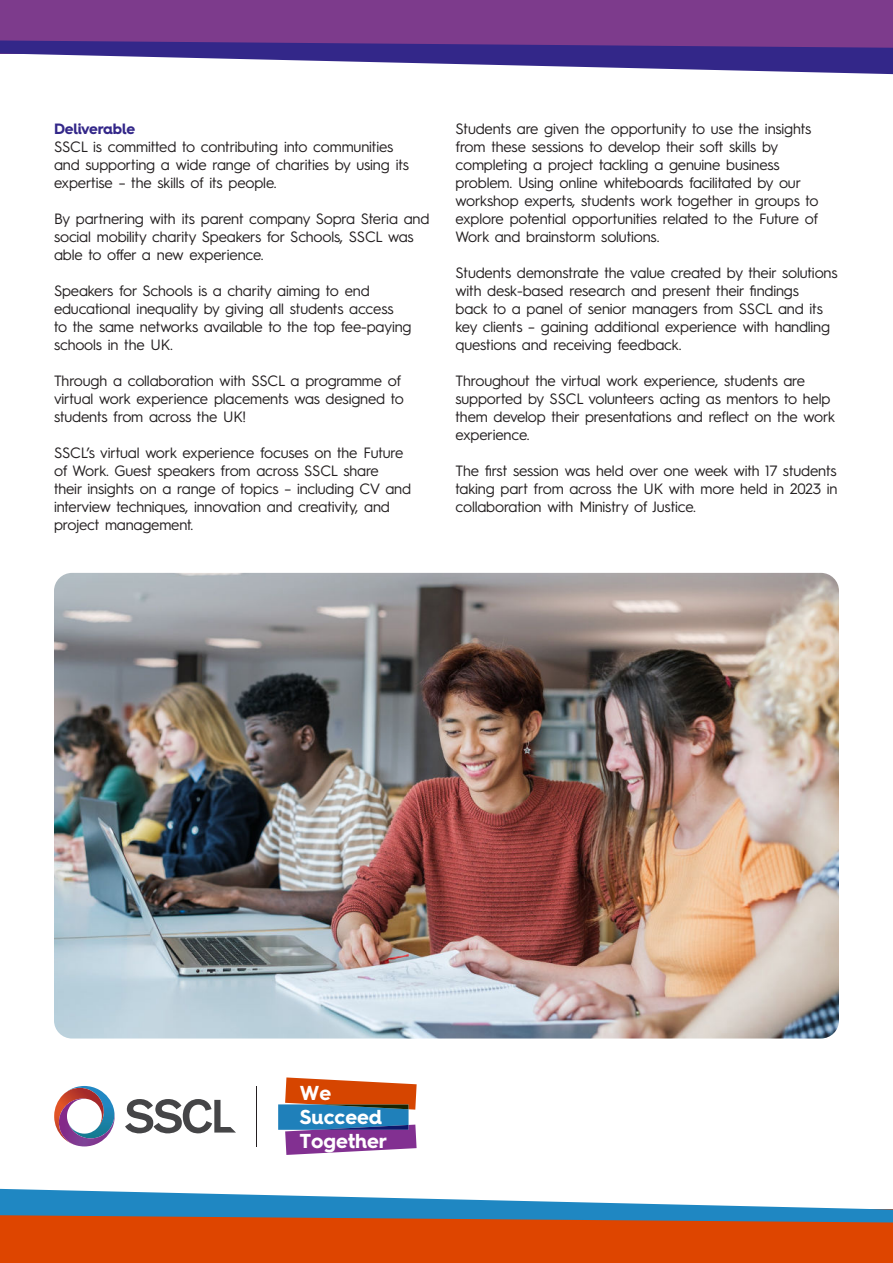
<style>
.page{position:relative;width:893px;height:1263px;background:#fff}
.page>*{position:absolute;margin:0;border:0;box-sizing:border-box;transform-origin:0 0}
.t1{font:700 20.25px/23.9px "Hurme Geometric Sans 4";color:#fff}
.t2{font:15px/18px "Hurme Geometric Sans 3";letter-spacing:-.01em;color:#231f20}
.t3{font:700 15px "Hurme Geometric Sans 4";letter-spacing:-.015em;color:#332789}
</style>
<div class="page">
<img style="left:54px;top:573px;width:785px;height:465px">
<div style="left:0;top:0;width:893px;height:53px;background:#7d3b8c"></div>
<div style="left:0;top:1210px;width:893px;height:53px;background:#de4500"></div>
<svg style="left:0;top:40px;width:893px;height:34px"></svg>
<svg style="left:0;top:1189px;width:893px;height:33px"></svg>
<img style="left:64px;top:1086px;width:40px;height:15px">
<img style="left:54px;top:1095px;width:48px;height:38px">
<img style="left:59px;top:1101px;width:56px;height:45px">
<svg style="left:125px;top:1099px;width:111px;height:34px"></svg>
<hr style="left:256px;top:1086px;width:1px;height:60px;background:#241f21">
<svg style="left:278px;top:1077px;width:139px;height:78px;background:#8e697f"></svg>
<p class="t3" style="left:54px;top:123px;width:83px">Deliverable</p>
<p class="t2" style="left:54px;top:140px;width:357px">SSCL is committed to contributing into communities and supporting a wide range of charities by using its expertise – the skills of its people.</p>
<p class="t2" style="left:54px;top:212px;width:377px">By partnering with its parent company Sopra Steria and social mobility charity Speakers for Schools, SSCL was able to offer a new experience.</p>
<p class="t2" style="left:54px;top:284px;width:359px">Speakers for Schools is a charity aiming to end educational inequality by giving all students access<br>to the same networks available to the top fee-paying schools in the UK.</p>
<p class="t2" style="left:54px;top:374px;width:351px">Through a collaboration with SSCL a programme of virtual work experience placements was designed to students from across the UK!</p>
<p class="t2" style="left:54px;top:446px;width:359px">SSCL’s virtual work experience focuses on the Future of Work. Guest speakers from across SSCL share<br>their insights on a range of topics – including CV and interview techniques, innovation and creativity, and project management.</p>
<p class="t2" style="left:455px;top:122px;width:365px">Students are given the opportunity to use the insights from these sessions to develop their soft skills by completing a project tackling a genuine business problem. Using online whiteboards facilitated by our workshop experts, students work together in groups to explore potential opportunities related to the Future of Work and brainstorm solutions.</p>
<p class="t2" style="left:455px;top:266px;width:384px">Students demonstrate the value created by their solutions with desk-based research and present their findings<br>back to a panel of senior managers from SSCL and its key clients – gaining additional experience with handling questions and receiving feedback.</p>
<p class="t2" style="left:455px;top:374px;width:381px">Throughout the virtual work experience, students are supported by SSCL volunteers acting as mentors to help them develop their presentations and reflect on the work experience.</p>
<p class="t2" style="left:455px;top:464px;width:384px;text-align:justify">The first session was held over one week with 17 students taking part from across the UK with more held in 2023 in collaboration with Ministry of Justice.</p>
<h1 class="t1" style="left:300px;top:1082px;width:89px">We<br>Succeed<br>Together</h1>
</div>
